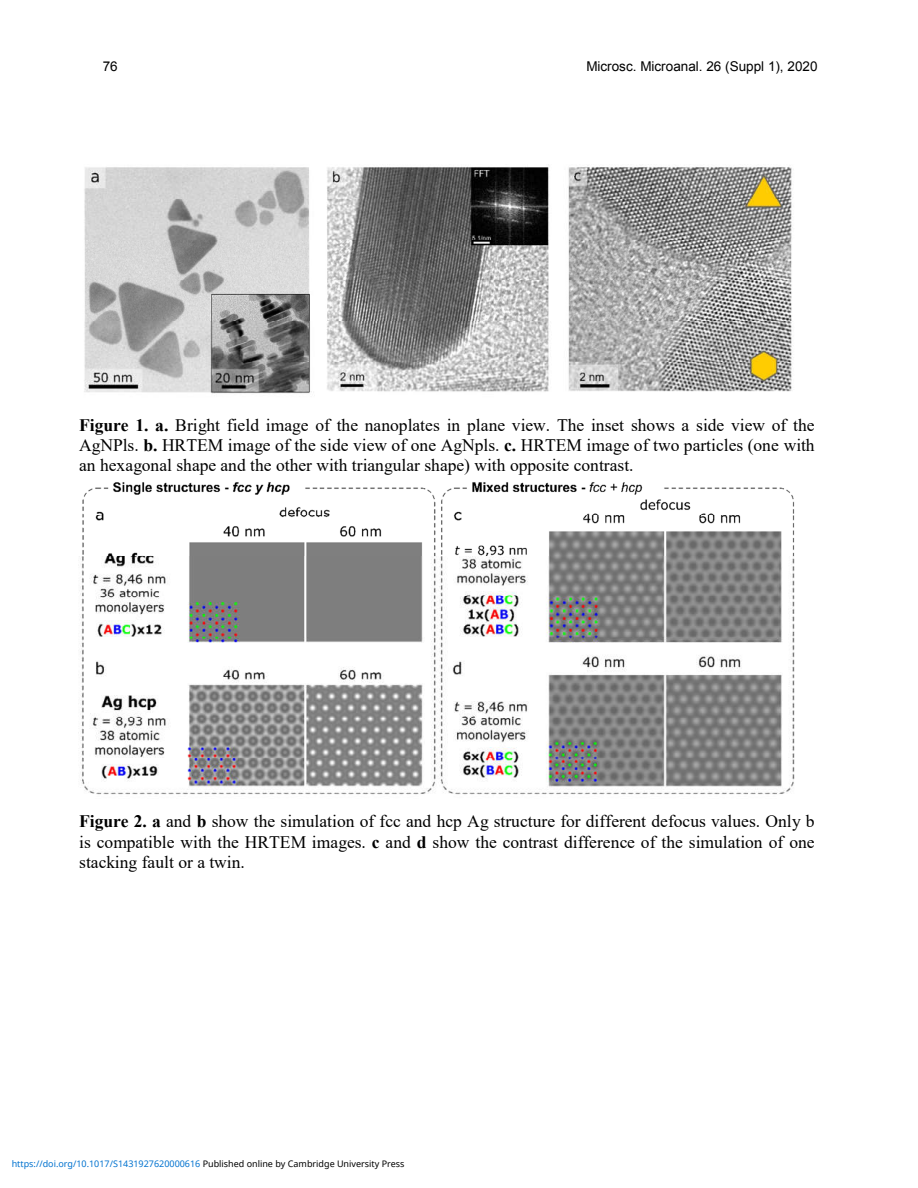
<style>
.page{position:relative;width:918px;height:1188px;background:#fff}
.page>*{position:absolute;margin:0;border:0;box-sizing:border-box;transform-origin:0 0}
.t1{font:17.55px/20.1px "Times New Roman";color:#000;text-align:justify}
.t2{font:13.5px "Arial";color:#000}
.t3{font:9px "Noto Sans";color:#0172cf}
.s1{color:#000}
</style>
<div class="page">
<img style="left:84px;top:164px;width:708px;height:230px">
<img style="left:79px;top:482px;width:716px;height:313px">
<p class="t2" style="left:103px;top:58px;width:16px">76</p>
<p class="t2" style="left:586px;top:58px;width:233px">Microsc. Microanal. 26 (Suppl 1), 2020</p>
<p class="t1" style="left:79px;top:415px;width:737px">Figure 1. a. Bright field image of the nanoplates in plane view. The inset shows a side view of the AgNPls. b. HRTEM image of the side view of one AgNpls. c. HRTEM image of two particles (one with an hexagonal shape and the other with triangular shape) with opposite contrast.</p>
<p class="t1" style="left:79px;top:811px;width:737px">Figure 2. a and b show the simulation of fcc and hcp Ag structure for different defocus values. Only b is compatible with the HRTEM images. c and d show the contrast difference of the simulation of one stacking fault or a twin.</p>
<p class="t3" style="left:12px;top:1157px;width:394px">https://doi.org/10.1017/S1431927620000616 <span class="s1">Published online by Cambridge University Press</span></p>
</div>
